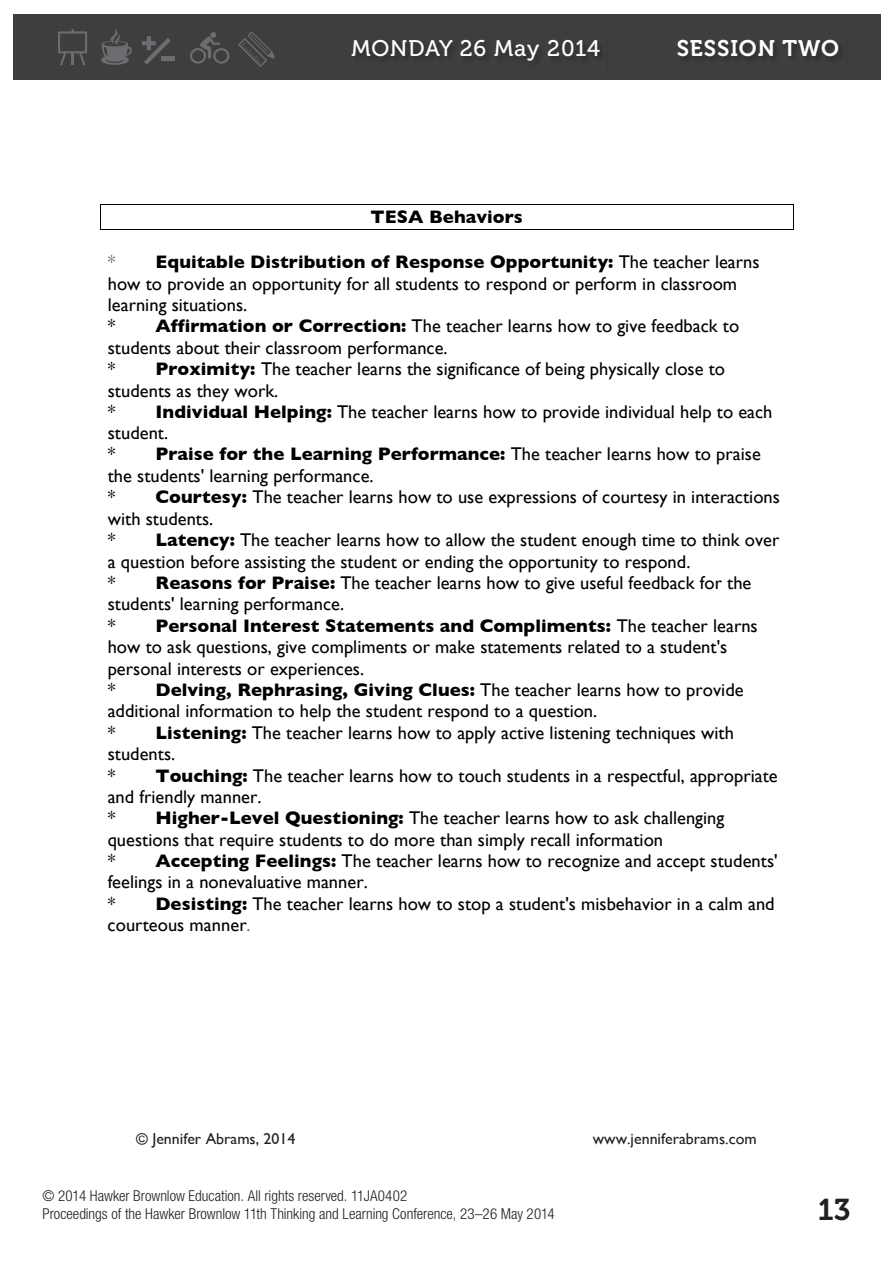
<style>
.page{position:relative;width:893px;height:1263px;background:#fff}
.page>*{position:absolute;margin:0;border:0;box-sizing:border-box;transform-origin:0 0}
.t1{font:30px "Museo 700";color:#231f20}
.t2{font:22.5px "Museo 500";letter-spacing:.04em;color:#fff}
.t3{font:22.5px "Museo 700";letter-spacing:.04em;color:#fff}
.t4{font:18.45px/21.5px "Gill Sans";color:#000001}
.t5{font:700 18.45px "Gill Sans";letter-spacing:.005em;color:#000001}
.t6{font:15.9px "Gill Sans";color:#231f20}
.t7{font:300 condensed 15px/18px "Helvetica Neue LT Std";color:#231f20}
.s1{color:#6f7274}
.s2{font-weight:700}
</style>
<div class="page">
<div style="left:13px;top:14px;width:867px;height:65px;background:#3e3e3f"></div>
<svg style="left:238px;top:32px;width:37px;height:35px"></svg>
<svg style="left:101px;top:29px;width:31px;height:36px"></svg>
<svg style="left:190px;top:32px;width:39px;height:32px"></svg>
<hr style="left:161px;top:57px;width:14px;height:4px;background:#6c6d70">
<svg style="left:142px;top:36px;width:29px;height:29px"></svg>
<svg style="left:58px;top:29px;width:29px;height:36px"></svg>
<hr style="left:100px;top:204px;width:693px;height:1px;background:#000001">
<hr style="left:100px;top:229px;width:693px;height:1px;background:#000001">
<svg style="left:100px;top:205px;width:1px;height:24px"></svg>
<svg style="left:793px;top:204px;width:1px;height:26px"></svg>
<p class="t2" style="left:351px;top:40px;width:250px">MONDAY 26 May 2014</p>
<p class="t3" style="left:677px;top:40px;width:164px">SESSION TWO</p>
<p class="t5" style="left:371px;top:210px;width:154px">TESA Behaviors</p>
<p class="t4" style="left:108px;top:252px;width:674px"><span class="s1">*</span> <span class="s2">Equitable Distribution of Response Opportunity:</span> The teacher learns how to provide an opportunity for all students to respond or perform in classroom learning situations.<br>* <span class="s2">Affirmation or Correction:</span> The teacher learns how to give feedback to students about their classroom performance.<br>* <span class="s2">Proximity:</span> The teacher learns the significance of being physically close to students as they work.<br>* <span class="s2">Individual Helping:</span> The teacher learns how to provide individual help to each student.<br>* <span class="s2">Praise for the Learning Performance:</span> The teacher learns how to praise the students' learning performance.<br>* <span class="s2">Courtesy:</span> The teacher learns how to use expressions of courtesy in interactions with students.<br>* <span class="s2">Latency:</span> The teacher learns how to allow the student enough time to think over a question before assisting the student or ending the opportunity to respond.<br>* <span class="s2">Reasons for Praise:</span> The teacher learns how to give useful feedback for the students' learning performance.<br>* <span class="s2">Personal Interest Statements and Compliments:</span> The teacher learns how to ask questions, give compliments or make statements related to a student's personal interests or experiences.<br>* <span class="s2">Delving, Rephrasing, Giving Clues:</span> The teacher learns how to provide additional information to help the student respond to a question.<br>* <span class="s2">Listening:</span> The teacher learns how to apply active listening techniques with students.<br>* <span class="s2">Touching:</span> The teacher learns how to touch students in a respectful, appropriate and friendly manner.<br>* <span class="s2">Higher-Level Questioning:</span> The teacher learns how to ask challenging questions that require students to do more than simply recall information<br>* <span class="s2">Accepting Feelings:</span> The teacher learns how to recognize and accept students' feelings in a nonevaluative manner.<br>* <span class="s2">Desisting:</span> The teacher learns how to stop a student's misbehavior in a calm and courteous manner<span class="s1">.</span></p>
<p class="t6" style="left:136px;top:1129px;width:161px">© Jennifer Abrams, 2014</p>
<p class="t6" style="left:593px;top:1129px;width:165px">www.jenniferabrams.com</p>
<p class="t7" style="left:43px;top:1188px;width:514px">© 2014 Hawker Brownlow Education. All rights reserved. 11JA0402<br>Proceedings of the Hawker Brownlow 11th Thinking and Learning Conference, 23–26 May 2014</p>
<h1 class="t1" style="left:818px;top:1199px;width:34px">13</h1>
</div>
